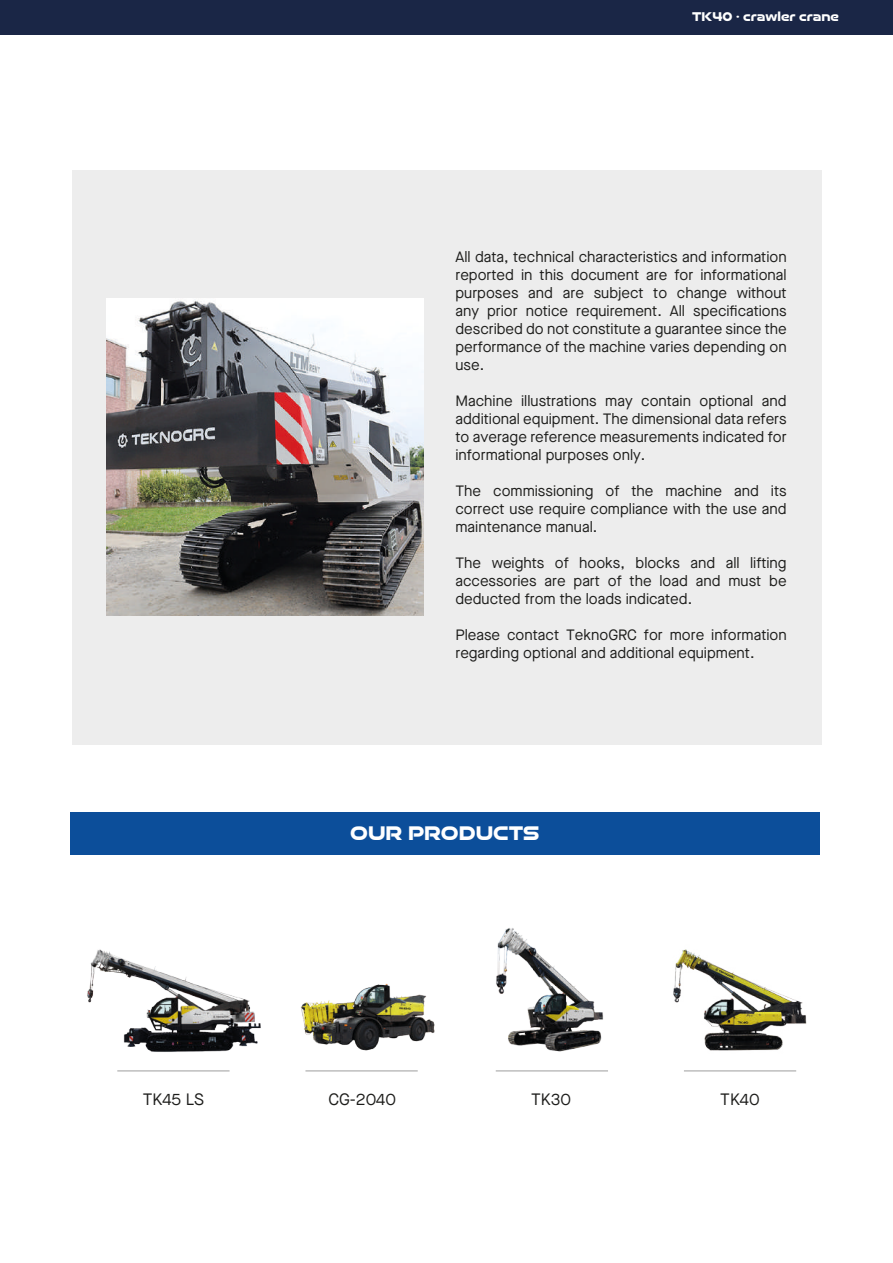
<style>
.page{position:relative;width:893px;height:1263px;background:#fff}
.page>*{position:absolute;margin:0;border:0;box-sizing:border-box;transform-origin:0 0}
.t1{font:700 21px "Good Timing Rg";color:#fff}
.t2{font:16.5px "Maison Neue";color:#1d1d1b}
.t3{font:15px/18px "Maison Neue";color:#1d1d1b;text-align:justify}
.t4{font:700 13.5px "Good Timing Rg";color:#fff}
</style>
<div class="page">
<div style="left:0;top:0;width:893px;height:35px;background:#1a2646"></div>
<div style="left:70px;top:812px;width:750px;height:42px;background:#0c4e9a"></div>
<hr style="left:117px;top:1070px;width:113px;height:1px;background:#9d9d9d">
<hr style="left:305px;top:1070px;width:113px;height:1px;background:#9d9d9d">
<hr style="left:496px;top:1070px;width:112px;height:1px;background:#9d9d9d">
<hr style="left:684px;top:1070px;width:112px;height:1px;background:#9d9d9d">
<img style="left:87px;top:949px;width:174px;height:103px">
<img style="left:496px;top:928px;width:108px;height:124px">
<img style="left:673px;top:949px;width:134px;height:102px">
<img style="left:300px;top:983px;width:135px;height:68px">
<div style="left:72px;top:170px;width:749px;height:574px;background:#ededed"></div>
<img style="left:106px;top:299px;width:317px;height:316px">
<p class="t4" style="left:692px;top:5px;width:148px">TK40 · crawler crane</p>
<p class="t3" style="left:455px;top:248px;width:333px">All data, technical characteristics and information reported in this document are for informational purposes and are subject to change without any prior notice requirement. All specifications described do not constitute a guarantee since the performance of the machine varies depending on use.</p>
<p class="t3" style="left:455px;top:392px;width:333px">Machine illustrations may contain optional and additional equipment. The dimensional data refers to average reference measurements indicated for informational purposes only.</p>
<p class="t3" style="left:455px;top:482px;width:333px">The commissioning of the machine and its correct use require compliance with the use and maintenance manual.</p>
<p class="t3" style="left:455px;top:554px;width:333px">The weights of hooks, blocks and all lifting accessories are part of the load and must be deducted from the loads indicated.</p>
<p class="t3" style="left:455px;top:626px;width:333px">Please contact TeknoGRC for more information regarding optional and additional equipment.</p>
<h1 class="t1" style="left:350px;top:816px;width:190px">OUR PRODUCTS</h1>
<p class="t2" style="left:143px;top:1088px;width:63px">TK45 LS</p>
<p class="t2" style="left:328px;top:1088px;width:69px">CG-2040</p>
<p class="t2" style="left:531px;top:1088px;width:41px">TK30</p>
<p class="t2" style="left:720px;top:1088px;width:41px">TK40</p>
</div>
